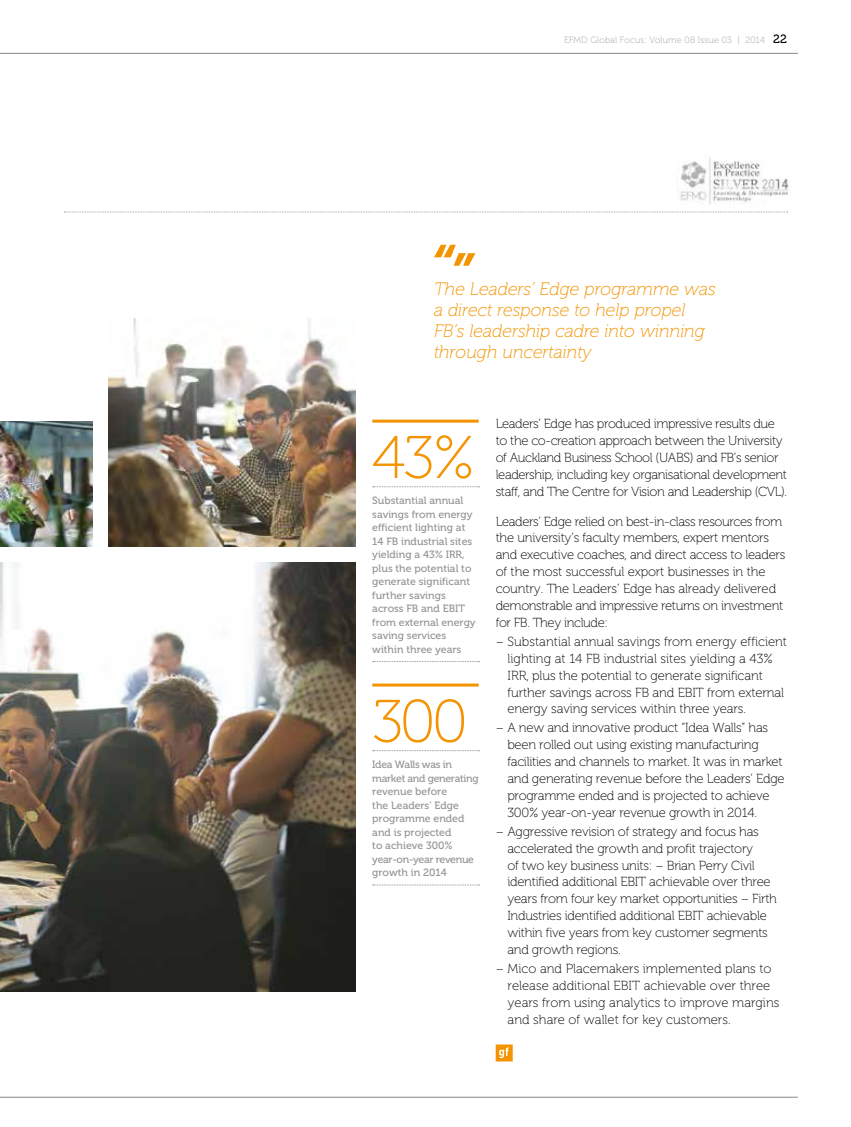
<style>
.page{position:relative;width:851px;height:1127px;background:#fff}
.page>*{position:absolute;margin:0;border:0;box-sizing:border-box;transform-origin:0 0}
.t1{font:60px "Museo 100";color:#f39400}
.t2{font:italic 18px/21px "Museo 100";color:#f39400}
.t3{font:13.2px/17px "Museo 100";letter-spacing:-.02em;color:#000}
.t4{font:13.2px/17px "Museo 100";color:#000}
.t5{font:10.5px/13.5px "Museo 500";color:#929396}
.t6{font:9px "Museo 100";letter-spacing:.02em;color:#9c9e9f}
.s1{font-family:"Museo 500";font-size:12px;color:#000}
</style>
<div class="page">
<hr style="left:0;top:53px;width:797px;height:1px;background:#87888a">
<hr style="left:0;top:1097px;width:797px;height:1px;background:#87888a">
<svg style="left:64px;top:212px;width:723px;height:1px"></svg>
<svg style="left:495px;top:1044px;width:17px;height:17px"></svg>
<svg style="left:434px;top:245px;width:41px;height:21px"></svg>
<img style="left:0;top:562px;width:355px;height:430px">
<img style="left:108px;top:319px;width:247px;height:227px">
<img style="left:0;top:421px;width:92px;height:125px">
<hr style="left:372px;top:420px;width:106px;height:3px;background:#f39400">
<svg style="left:372px;top:486px;width:107px;height:1px"></svg>
<svg style="left:372px;top:661px;width:107px;height:1px"></svg>
<hr style="left:372px;top:683px;width:106px;height:3px;background:#f39400">
<svg style="left:372px;top:750px;width:107px;height:1px"></svg>
<svg style="left:372px;top:884px;width:107px;height:1px"></svg>
<img style="left:680px;top:157px;width:109px;height:48px">
<p class="t6" style="left:564px;top:35px;width:225px">EFMD Global Focus: Volume 08 Issue 03 | 2014 <span class="s1">22</span></p>
<h2 class="t2" style="left:434px;top:279px;width:283px">The Leaders’ Edge programme was a direct response to help propel<br>FB’s leadership cadre into winning through uncertainty</h2>
<h1 class="t1" style="left:372px;top:425px;width:104px">43%</h1>
<p class="t5" style="left:372px;top:494px;width:105px">Substantial annual savings from energy efficient lighting at<br>14 FB industrial sites yielding a 43% IRR, plus the potential to generate significant further savings across FB and EBIT from external energy saving services within three years</p>
<h1 class="t1" style="left:372px;top:689px;width:97px">300</h1>
<p class="t5" style="left:372px;top:758px;width:108px">Idea Walls was in market and generating revenue before<br>the Leaders’ Edge programme ended and is projected<br>to achieve 300% year-on-year revenue growth in 2014</p>
<p class="t3" style="left:495px;top:416px;width:293px">Leaders’ Edge has produced impressive results due to the co-creation approach between the University of Auckland Business School (UABS) and FB’s senior leadership, including key organisational development staff, and The Centre for Vision and Leadership (CVL).</p>
<p class="t3" style="left:495px;top:513px;width:291px">Leaders’ Edge relied on best-in-class resources from the university’s faculty members, expert mentors and executive coaches, and direct access to leaders of the most successful export businesses in the country. The Leaders’ Edge has already delivered demonstrable and impressive returns on investment for FB. They include:</p>
<p class="t3" style="left:507px;top:633px;width:281px;text-indent:-12px">– Substantial annual savings from energy efficient lighting at 14 FB industrial sites yielding a 43% IRR, plus the potential to generate significant further savings across FB and EBIT from external energy saving services within three years.</p>
<p class="t3" style="left:507px;top:720px;width:279px;text-indent:-12px">– A new and innovative product “Idea Walls” has been rolled out using existing manufacturing facilities and channels to market. It was in market and generating revenue before the Leaders’ Edge programme ended and is projected to achieve 300% year-on-year revenue growth in 2014.</p>
<p class="t3" style="left:507px;top:823px;width:271px;text-indent:-12px">– Aggressive revision of strategy and focus has accelerated the growth and profit trajectory<br>of two key business units: – Brian Perry Civil identified additional EBIT achievable over three years from four key market opportunities – Firth Industries identified additional EBIT achievable within five years from key customer segments and growth regions.</p>
<p class="t4" style="left:507px;top:960px;width:273px;text-indent:-12px">– Mico and Placemakers implemented plans to release additional EBIT achievable over three years from using analytics to improve margins and share of wallet for key customers.</p>
</div>
